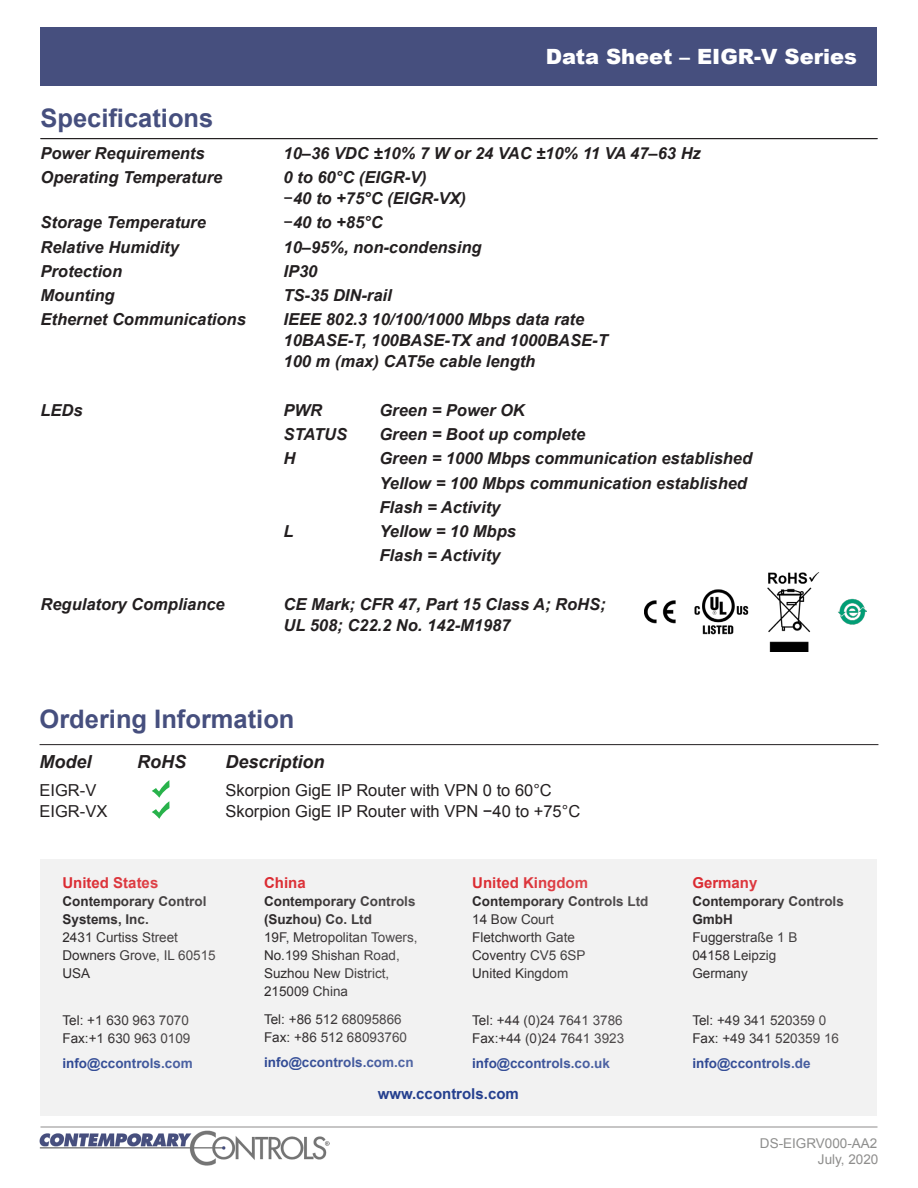
<style>
.page{position:relative;width:918px;height:1188px;background:#fff}
.page>*{position:absolute;margin:0;border:0;box-sizing:border-box;transform-origin:0 0}
.t1{font:700 25.5px "Arial";color:#464f7e}
.t2{font:900 21px "Arial";color:#fff}
.t3{font:italic 700 18px "Arial";color:#231f20}
.t4{font:italic 700 16.5px/21px "Arial";color:#231f20}
.t5{font:16.5px "Arial";color:#231f20}
.t6{font:700 15px "Arial";color:#da2128}
.t7{font:700 15px "Arial";color:#25408f}
.t8{font:13.5px/18px "Arial";color:#231f20}
.t9{font:700 13.5px/18px "Arial";color:#231f20}
.t10{font:700 13.5px "Arial";color:#25408f}
.t11{font:13.5px "Arial";color:#8e8e8d}
.t12{font:13.5px "Arial";color:#8e8d8c}
.s1{font-weight:400;font-style:normal}
</style>
<div class="page">
<hr style="left:40px;top:1127px;width:838px;height:1px;background:#8e8d8c">
<div style="left:40px;top:27px;width:838px;height:59px;background:#464f7e"></div>
<img style="left:40px;top:1131px;width:290px;height:35px">
<div style="left:40px;top:860px;width:838px;height:256px;background:#f2f2f2"></div>
<hr style="left:40px;top:744px;width:838px;height:1px;background:#231f20">
<hr style="left:40px;top:138px;width:838px;height:1px;background:#231f20">
<img style="left:645px;top:572px;width:221px;height:79px">
<svg style="left:152px;top:780px;width:18px;height:39px"></svg>
<p class="t2" style="left:546px;top:41px;width:313px">Data Sheet – EIGR-V Series</p>
<p class="t1" style="left:40px;top:101px;width:174px">Specifications</p>
<p class="t4" style="left:40px;top:143px;width:166px">Power Requirements</p>
<p class="t4" style="left:283px;top:143px;width:419px">10–36 VDC ±10% 7 W or 24 VAC ±10% 11 VA 47–63 Hz</p>
<p class="t4" style="left:40px;top:167px;width:183px">Operating Temperature</p>
<p class="t4" style="left:283px;top:167px;width:184px">0 to 60°C (EIGR-V)<br><span class="s1">−</span>40 to +75°C (EIGR-VX)</p>
<p class="t4" style="left:40px;top:213px;width:167px">Storage Temperature</p>
<p class="t4" style="left:284px;top:213px;width:101px"><span class="s1">−</span>40 to +85°C</p>
<p class="t4" style="left:40px;top:237px;width:140px">Relative Humidity</p>
<p class="t4" style="left:283px;top:237px;width:200px">10–95%, non-condensing</p>
<p class="t4" style="left:40px;top:261px;width:83px">Protection</p>
<p class="t4" style="left:283px;top:261px;width:35px">IP30</p>
<p class="t4" style="left:40px;top:285px;width:76px">Mounting</p>
<p class="t4" style="left:283px;top:285px;width:110px">TS-35 DIN-rail</p>
<p class="t4" style="left:40px;top:310px;width:207px">Ethernet Communications</p>
<p class="t4" style="left:283px;top:310px;width:326px">IEEE 802.3 10/100/1000 Mbps data rate<br>10BASE-T, 100BASE-TX and 1000BASE-T<br>100 m (max) CAT5e cable length</p>
<p class="t4" style="left:40px;top:400px;width:44px">LEDs</p>
<p class="t4" style="left:283px;top:400px;width:40px">PWR</p>
<p class="t4" style="left:379px;top:400px;width:147px">Green = Power OK</p>
<p class="t4" style="left:283px;top:424px;width:65px">STATUS</p>
<p class="t4" style="left:379px;top:424px;width:207px">Green = Boot up complete</p>
<p class="t4" style="left:283px;top:449px;width:13px">H</p>
<p class="t4" style="left:379px;top:449px;width:374px">Green = 1000 Mbps communication established</p>
<p class="t4" style="left:379px;top:473px;width:369px">Yellow = 100 Mbps communication established</p>
<p class="t4" style="left:379px;top:497px;width:122px">Flash = Activity</p>
<p class="t4" style="left:283px;top:521px;width:12px">L</p>
<p class="t4" style="left:379px;top:521px;width:138px">Yellow = 10 Mbps</p>
<p class="t4" style="left:379px;top:546px;width:122px">Flash = Activity</p>
<p class="t4" style="left:40px;top:594px;width:186px">Regulatory Compliance</p>
<p class="t4" style="left:283px;top:594px;width:324px">CE Mark; CFR 47, Part 15 Class A; RoHS;<br>UL 508; C22.2 No. 142-M1987</p>
<p class="t1" style="left:40px;top:702px;width:257px">Ordering Information</p>
<p class="t3" style="left:40px;top:750px;width:54px">Model</p>
<p class="t3" style="left:137px;top:750px;width:50px">RoHS</p>
<p class="t3" style="left:226px;top:750px;width:101px">Description</p>
<p class="t5" style="left:40px;top:779px;width:58px">EIGR-V</p>
<p class="t5" style="left:226px;top:779px;width:328px">Skorpion GigE IP Router with VPN 0 to 60°C</p>
<p class="t5" style="left:40px;top:800px;width:69px">EIGR-VX</p>
<p class="t5" style="left:226px;top:800px;width:356px">Skorpion GigE IP Router with VPN −40 to +75°C</p>
<p class="t6" style="left:62px;top:872px;width:97px">United States</p>
<p class="t9" style="left:62px;top:892px;width:146px">Contemporary Control<br>Systems, Inc.</p>
<p class="t8" style="left:62px;top:928px;width:155px">2431 Curtiss Street<br>Downers Grove, IL 60515<br>USA</p>
<p class="t8" style="left:62px;top:1012px;width:129px">Tel: +1 630 963 7070<br>Fax:+1 630 963 0109</p>
<p class="t10" style="left:62px;top:1054px;width:132px">info@ccontrols.com</p>
<p class="t6" style="left:264px;top:872px;width:43px">China</p>
<p class="t9" style="left:264px;top:892px;width:153px">Contemporary Controls (Suzhou) Co. Ltd</p>
<p class="t8" style="left:264px;top:928px;width:155px">19F, Metropolitan Towers,<br>No.199 Shishan Road,<br>Suzhou New District,<br>215009 China</p>
<p class="t8" style="left:264px;top:1011px;width:144px">Tel: +86 512 68095866<br>Fax: +86 512 68093760</p>
<p class="t10" style="left:264px;top:1053px;width:151px">info@ccontrols.com.cn</p>
<p class="t6" style="left:472px;top:872px;width:117px">United Kingdom</p>
<p class="t9" style="left:472px;top:892px;width:178px">Contemporary Controls Ltd</p>
<p class="t8" style="left:472px;top:910px;width:115px">14 Bow Court<br>Fletchworth Gate<br>Coventry CV5 6SP<br>United Kingdom</p>
<p class="t8" style="left:472px;top:1012px;width:153px">Tel: +44 (0)24 7641 3786<br>Fax:+44 (0)24 7641 3923</p>
<p class="t10" style="left:472px;top:1054px;width:139px">info@ccontrols.co.uk</p>
<p class="t7" style="left:378px;top:1084px;width:143px">www.ccontrols.com</p>
<p class="t6" style="left:692px;top:872px;width:67px">Germany</p>
<p class="t9" style="left:692px;top:892px;width:153px">Contemporary Controls<br>GmbH</p>
<p class="t8" style="left:692px;top:928px;width:107px">Fuggerstraße 1 B<br>04158 Leipzig<br>Germany</p>
<p class="t8" style="left:692px;top:1012px;width:148px">Tel: +49 341 520359 0<br>Fax: +49 341 520359 16</p>
<p class="t10" style="left:692px;top:1054px;width:120px">info@ccontrols.de</p>
<p class="t11" style="left:760px;top:1134px;width:119px">DS-EIGRV000-AA2</p>
<p class="t12" style="left:818px;top:1150px;width:62px">July, 2020</p>
</div>
